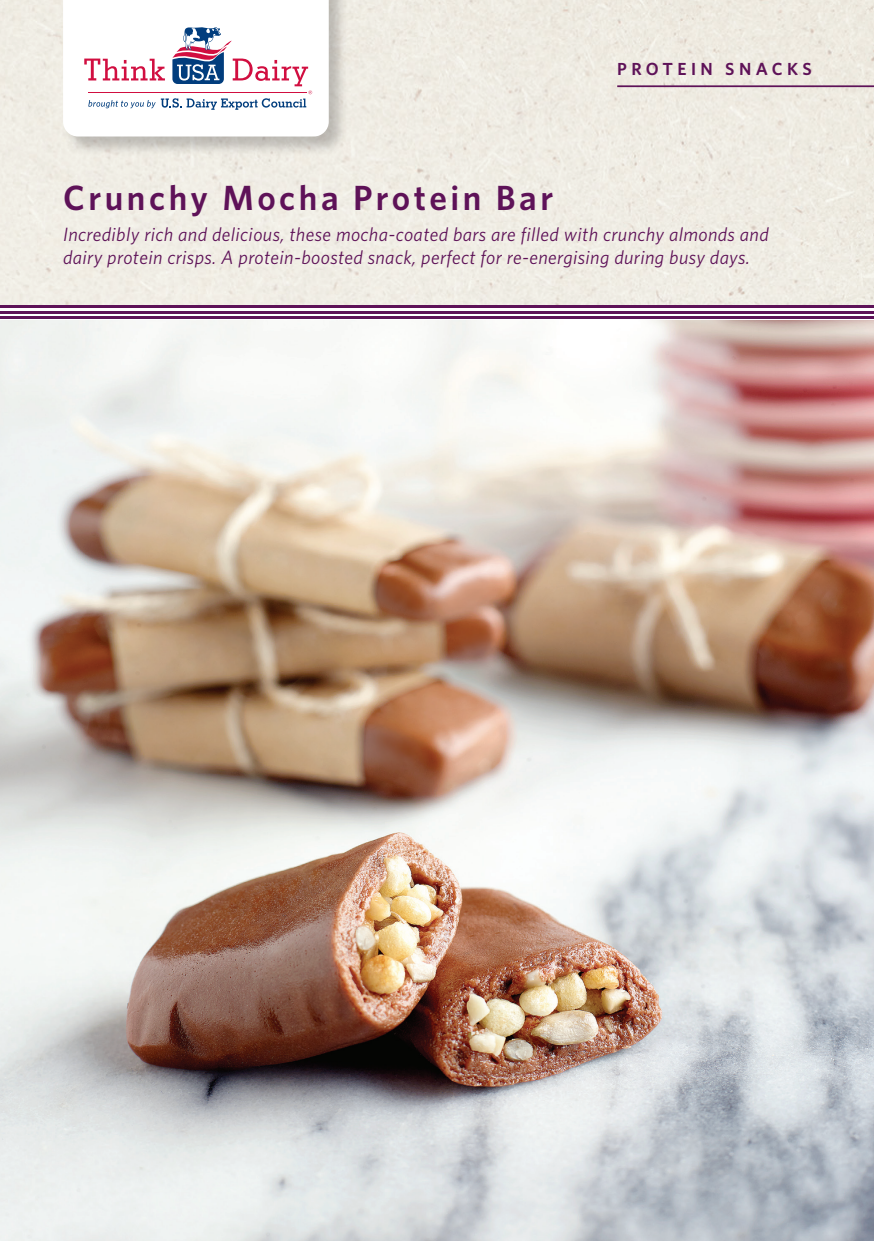
<style>
.page{position:relative;width:874px;height:1241px;background:#fff}
.page>*{position:absolute;margin:0;border:0;box-sizing:border-box;transform-origin:0 0}
.t1{font:600 35px "Whitney";letter-spacing:.1em;color:#5e1258}
.t2{font:italic 19.25px/23.1px "Whitney";letter-spacing:.02em;color:#5e1258}
.t3{font:600 17.5px "Whitney";letter-spacing:.25em;color:#5e1258}
</style>
<div class="page">
<div style="left:0;top:0;width:873px;height:305px;background:#f0ece4"></div>
<div style="left:63px;top:0;width:285px;height:156px;background:#231f20;opacity:.25"></div>
<svg style="left:63px;top:0;width:265px;height:136px"></svg>
<hr style="left:617px;top:85px;width:256px;height:2px;background:#5e1258">
<svg style="left:0;top:313px;width:873px;height:1px"></svg>
<hr style="left:0;top:316px;width:873px;height:3px;background:#5e1258">
<hr style="left:0;top:311px;width:873px;height:2px;background:#5e1258">
<hr style="left:0;top:305px;width:873px;height:3px;background:#5e1258">
<img style="left:0;top:320px;width:873px;height:920px">
<p class="t3" style="left:617px;top:58px;width:196px">PROTEIN SNACKS</p>
<p class="t1" style="left:63px;top:176px;width:491px">Crunchy Mocha Protein Bar</p>
<p class="t2" style="left:63px;top:222px;width:707px">Incredibly rich and delicious, these mocha-coated bars are filled with crunchy almonds and dairy protein crisps. A protein-boosted snack, perfect for re-energising during busy days.</p>
</div>
